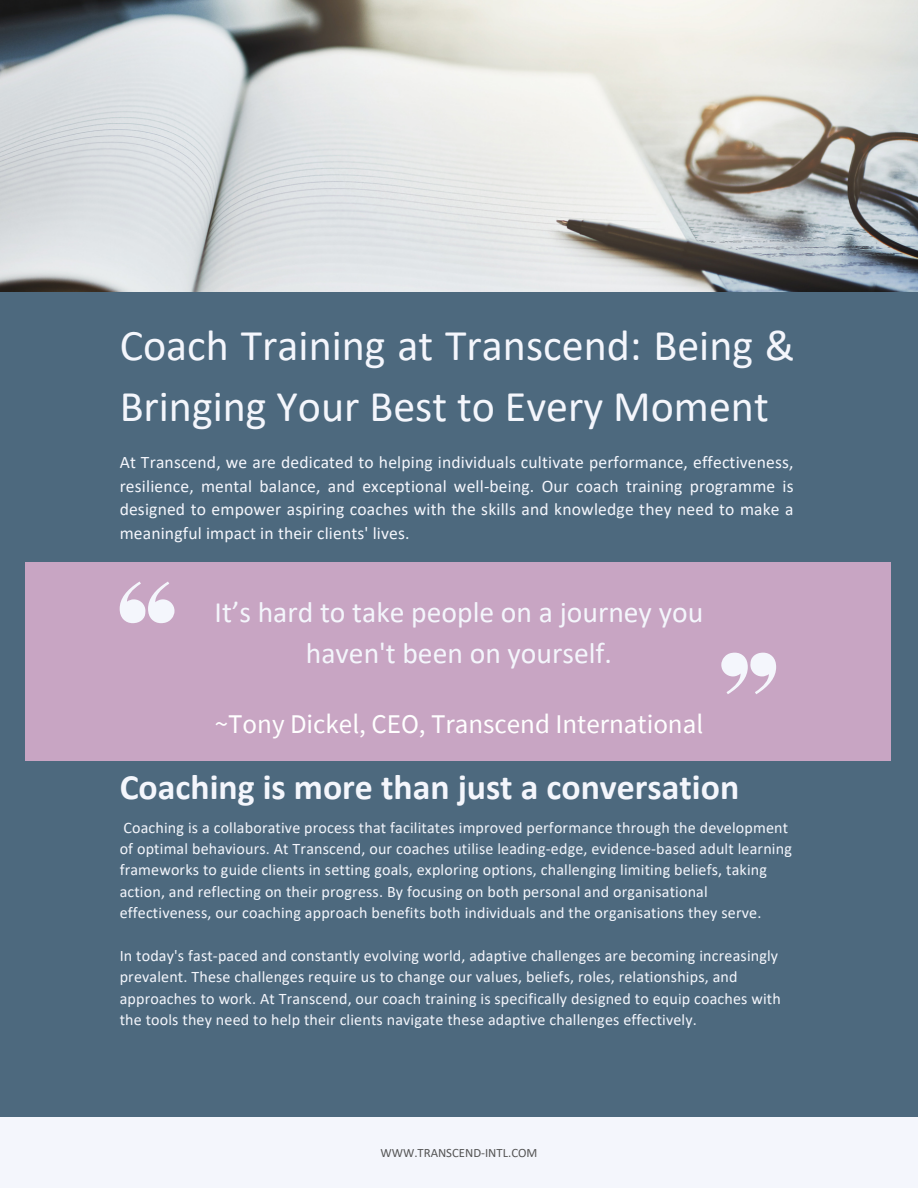
<style>
.page{position:relative;width:918px;height:1188px;background:#4d697e}
.page>*{position:absolute;margin:0;border:0;box-sizing:border-box;transform-origin:0 0}
.t1{font:43.95px/60.8px "Calibri";color:#f4f6fc}
.t2{font:700 35.85px "Calibri";color:#f4f6fc}
.t3{font:29.7px/40.5px "Calibri";color:#f4f6fc;text-align:center}
.t4{font:27px "Source Sans Pro";color:#fff}
.t5{font:17.55px/23.7px "Calibri";letter-spacing:.01em;color:#f4f6fc;text-align:justify}
.t6{font:16.05px/21.3px "Calibri";letter-spacing:.01em;color:#f4f6fc}
.t7{font:12.75px "Calibri";color:#545454}
</style>
<div class="page">
<img style="left:0;top:0;width:918px;height:292px">
<div style="left:0;top:1117px;width:918px;height:71px;background:#f4f6fc"></div>
<div style="left:25px;top:562px;width:866px;height:199px;background:#c8a5c3"></div>
<svg style="left:120px;top:582px;width:55px;height:41px"></svg>
<svg style="left:721px;top:653px;width:55px;height:41px"></svg>
<p class="t1" style="left:120px;top:319px;width:677px">Coach Training at Transcend: Being &amp;<br>Bringing Your Best to Every Moment</p>
<p class="t5" style="left:120px;top:452px;width:676px">At Transcend, we are dedicated to helping individuals cultivate performance, effectiveness, resilience, mental balance, and exceptional well-being. Our coach training programme is designed to empower aspiring coaches with the skills and knowledge they need to make a meaningful impact in their clients' lives.</p>
<p class="t3" style="left:215px;top:595px;width:490px">It’s hard to take people on a journey you haven't been on yourself.</p>
<p class="t4" style="left:215px;top:706px;width:490px">~Tony Dickel, CEO, Transcend International</p>
<p class="t2" style="left:120px;top:772px;width:621px">Coaching is more than just a conversation</p>
<p class="t6" style="left:120px;top:818px;width:674px">Coaching is a collaborative process that facilitates improved performance through the development of optimal behaviours. At Transcend, our coaches utilise leading-edge, evidence-based adult learning frameworks to guide clients in setting goals, exploring options, challenging limiting beliefs, taking action, and reflecting on their progress. By focusing on both personal and organisational effectiveness, our coaching approach benefits both individuals and the organisations they serve.</p>
<p class="t6" style="left:120px;top:946px;width:663px">In today's fast-paced and constantly evolving world, adaptive challenges are becoming increasingly prevalent. These challenges require us to change our values, beliefs, roles, relationships, and approaches to work. At Transcend, our coach training is specifically designed to equip coaches with the tools they need to help their clients navigate these adaptive challenges effectively.</p>
<p class="t7" style="left:380px;top:1148px;width:159px">WWW.TRANSCEND-INTL.COM</p>
</div>
